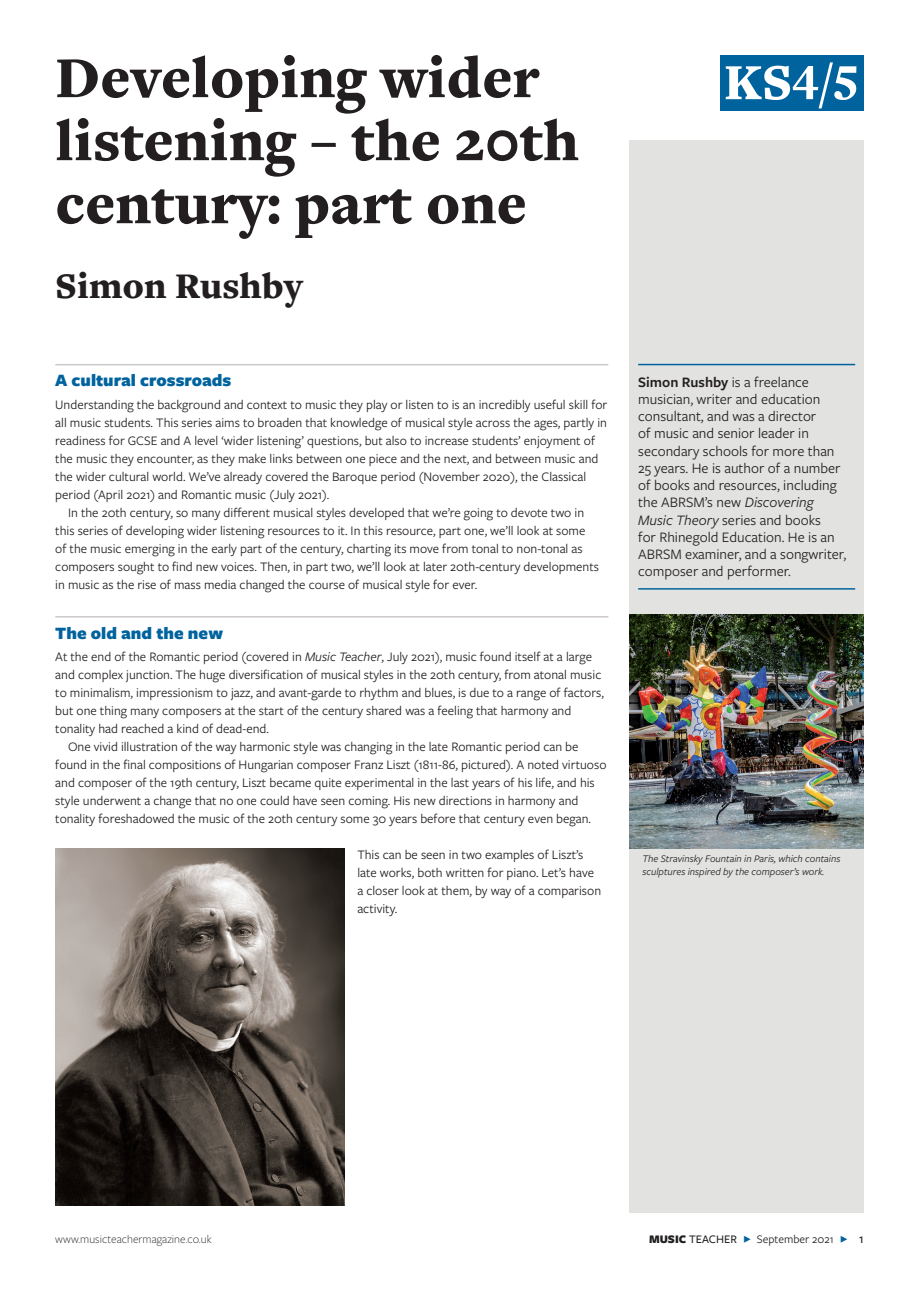
<style>
.page{position:relative;width:919px;height:1289px;background:#fff}
.page>*{position:absolute;margin:0;border:0;box-sizing:border-box;transform-origin:0 0}
.t1{font:900 60px/63px "Freight Text Pro";color:#231f20}
.t2{font:900 52.5px "Freight Text Pro";color:#fff}
.t3{font:900 37.5px "Freight Text Pro";color:#231f20}
.t4{font:900 18px "Freight Sans Pro";color:#00639e}
.t5{font:15px/17.2px "Freight Sans Pro";color:#231f20}
.t6{font:13.5px/18px "Freight Sans Pro";color:#231f20}
.t7{font:300 12px "Freight Sans Pro";color:#231f20}
.t8{font:12px "Freight Sans Pro";color:#231f20}
.t9{font:italic 10.5px/12.6px "Freight Sans Pro";color:#231f20}
.s1{font-style:italic}
.s2{font-weight:600}
.s3{font-weight:900}
.s4{font-weight:500}
.s5{color:#00639e}
.s6{font-weight:500;font-size:13.5px}
</style>
<div class="page">
<div style="left:719px;top:55px;width:144px;height:56px;background:#00639e"></div>
<div style="left:629px;top:140px;width:234px;height:1072px;background:#e2e2e1"></div>
<hr style="left:55px;top:364px;width:553px;height:1px;background:#cdc9c8">
<hr style="left:55px;top:616px;width:553px;height:1px;background:#cdc9c8">
<hr style="left:638px;top:364px;width:217px;height:1px;background:#00639e">
<hr style="left:638px;top:588px;width:217px;height:1px;background:#00639e">
<img style="left:629px;top:614px;width:234px;height:234px">
<img style="left:55px;top:848px;width:289px;height:357px">
<h1 class="t1" style="left:55px;top:45px;width:525px">Developing wider listening – the 20th century: part one</h1>
<h3 class="t3" style="left:55px;top:261px;width:249px">Simon Rushby</h3>
<h3 class="t4" style="left:55px;top:368px;width:177px">A cultural crossroads</h3>
<p class="t6" style="left:55px;top:395px;width:553px">Understanding the background and context to music they play or listen to is an incredibly useful skill for</p>
<p class="t6" style="left:55px;top:413px;width:553px">all music students. This series aims to broaden that knowledge of musical style across the ages, partly in</p>
<p class="t6" style="left:55px;top:431px;width:541px">readiness for GCSE and A level ‘wider listening’ questions, but also to increase students’ enjoyment of</p>
<p class="t6" style="left:55px;top:449px;width:544px">the music they encounter, as they make links between one piece and the next, and between music and</p>
<p class="t6" style="left:55px;top:467px;width:532px">the wider cultural world. We’ve already covered the Baroque period (November 2020), the Classical</p>
<p class="t6" style="left:55px;top:485px;width:275px">period (April 2021) and Romantic music (July 2021).</p>
<p class="t6" style="left:68px;top:503px;width:517px">In the 20th century, so many different musical styles developed that we’re going to devote two in</p>
<p class="t6" style="left:55px;top:521px;width:531px">this series of developing wider listening resources to it. In this resource, part one, we’ll look at some</p>
<p class="t6" style="left:55px;top:539px;width:528px">of the music emerging in the early part of the century, charting its move from tonal to non-tonal as</p>
<p class="t6" style="left:55px;top:557px;width:545px">composers sought to find new voices. Then, in part two, we’ll look at later 20th-century developments</p>
<p class="t6" style="left:55px;top:575px;width:423px">in music as the rise of mass media changed the course of musical style for ever.</p>
<h3 class="t4" style="left:55px;top:620px;width:169px">The old and the new</h3>
<p class="t6" style="left:55px;top:647px;width:538px">At the end of the Romantic period (covered in <span class="s1">Music Teacher</span>, July 2021), music found itself at a large</p>
<p class="t6" style="left:55px;top:665px;width:547px">and complex junction. The huge diversification of musical styles in the 20th century, from atonal music</p>
<p class="t6" style="left:55px;top:683px;width:550px">to minimalism, impressionism to jazz, and avant-garde to rhythm and blues, is due to a range of factors,</p>
<p class="t6" style="left:55px;top:701px;width:517px">but one thing many composers at the start of the century shared was a feeling that harmony and</p>
<p class="t6" style="left:55px;top:719px;width:215px">tonality had reached a kind of dead-end.</p>
<p class="t6" style="left:68px;top:737px;width:512px">One vivid illustration of the way harmonic style was changing in the late Romantic period can be</p>
<p class="t6" style="left:55px;top:755px;width:552px">found in the final compositions of Hungarian composer Franz Liszt (1811-86, pictured). A noted virtuoso</p>
<p class="t6" style="left:55px;top:773px;width:541px">and composer of the 19th century, Liszt became quite experimental in the last years of his life, and his</p>
<p class="t6" style="left:55px;top:791px;width:524px">style underwent a change that no one could have seen coming. His new directions in harmony and</p>
<p class="t6" style="left:55px;top:809px;width:537px">tonality foreshadowed the music of the 20th century some 30 years before that century even began.</p>
<p class="t6" style="left:357px;top:845px;width:245px">This can be seen in two examples of Liszt’s late works, both written for piano. Let’s have a closer look at them, by way of a comparison activity.</p>
<h2 class="t2" style="left:724px;top:47px;width:137px">KS4/5</h2>
<p class="t5" style="left:638px;top:372px;width:209px"><span class="s2">Simon Rushby</span> is a freelance musician, writer and education consultant, and was a director<br>of music and senior leader in secondary schools for more than<br>25 years. He is author of a number of books and resources, including the ABRSM’s new <span class="s1">Discovering<br>Music Theory</span> series and books<br>for Rhinegold Education. He is an<br>ABRSM examiner, and a songwriter, composer and performer.</p>
<p class="t9" style="left:642px;top:852px;width:199px">The Stravinsky Fountain in Paris, which contains sculptures inspired by the composer’s work.</p>
<p class="t7" style="left:55px;top:1230px;width:158px">www.musicteachermagazine.co.uk</p>
<p class="t8" style="left:649px;top:1230px;width:216px"><span class="s3">MUSIC</span> <span class="s4">TEACHER</span> <span class="s5">F</span> September 2021 <span class="s5">F</span> <span class="s6">1</span></p>
</div>
